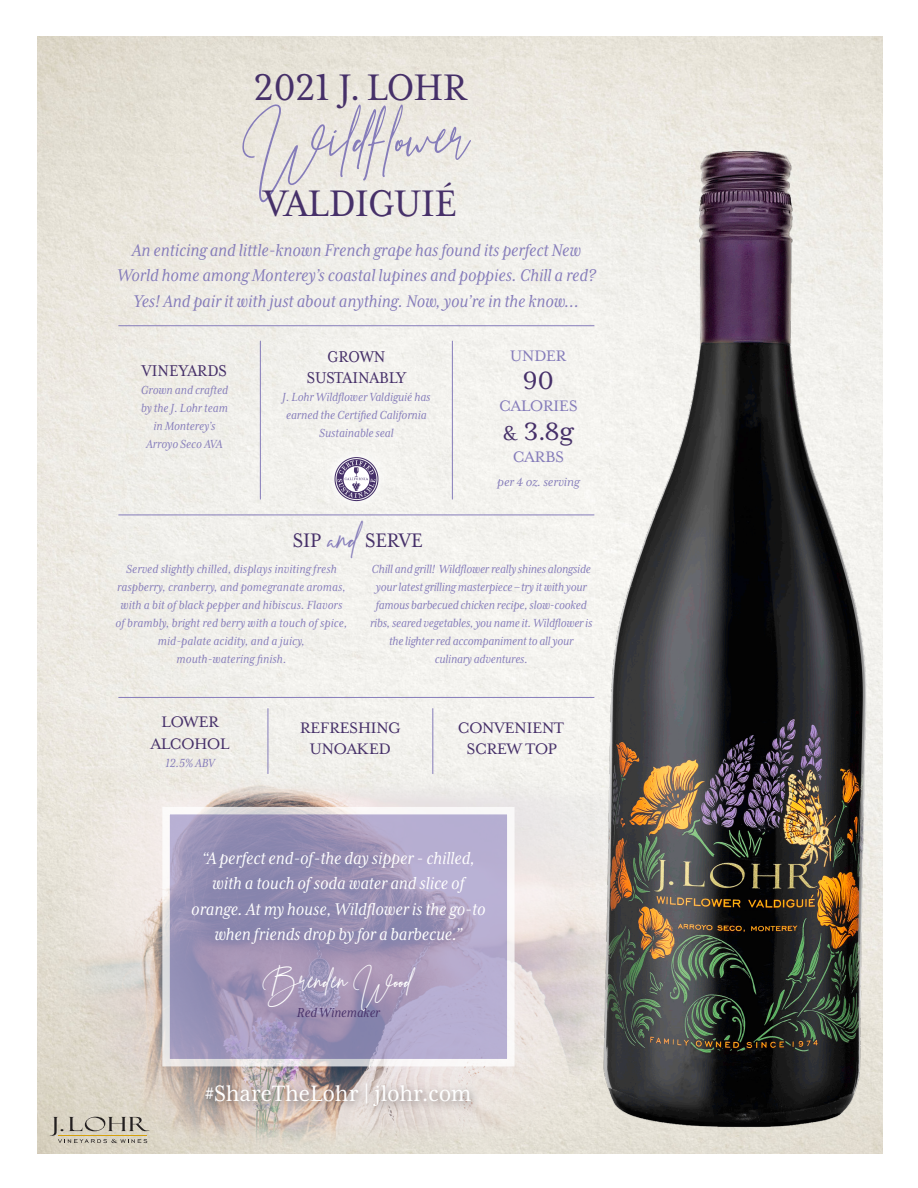
<style>
.page{position:relative;width:918px;height:1188px;background:#fff}
.page>*{position:absolute;margin:0;border:0;box-sizing:border-box;transform-origin:0 0}
.t1{font:71.7px "Prestige Signature Script Demo";color:#857cba}
.t2{font:42.45px "Mrs Eaves XL Serif Nar OT";color:#463069}
.t3{font:33.9px "Prestige Signature Script Demo";color:#fff}
.t4{font:28.65px "Mrs Eaves XL Serif OT";color:#463069}
.t5{font:25.5px "Mrs Eaves XL Serif Nar OT";color:#fff}
.t6{font:22.5px "Mrs Eaves XL Serif Nar OT";color:#463069}
.t7{font:italic 19.5px/25.5px "Mrs Eaves XL Serif Nar OT";color:#857cba;text-align:center}
.t8{font:italic 19.5px/25.5px "Mrs Eaves XL Serif Nar OT";color:#fff;text-align:center}
.t9{font:18px "Mrs Eaves XL Serif Nar OT";color:#463069}
.t10{font:17.55px "Mrs Eaves XL Serif OT";color:#463069}
.t11{font:17.55px "Mrs Eaves XL Serif OT";color:#857cba}
.t12{font:italic 15px "Mrs Eaves XL Serif Nar OT";color:#463069}
.t13{font:italic 13.5px/18px "Mrs Eaves XL Serif Nar OT";color:#857cba;text-align:center}
.t14{font:italic 13.5px "Mrs Eaves XL Serif OT";color:#857cba}
.s1{font-size:23.1px}
.s2{font-family:"Prestige Signature Script Demo";font-size:45px;color:#857cba}
.s3{font-size:22.5px}
</style>
<div class="page">
<img style="left:38px;top:37px;width:844px;height:1116px">
<img style="left:58px;top:773px;width:532px;height:380px">
<svg style="left:162px;top:807px;width:353px;height:259px;background:#a9a0c1"></svg>
<div style="left:201px;top:1079px;width:279px;height:38px;background:#231f20;opacity:.52"></div>
<img style="left:590px;top:148px;width:284px;height:1006px">
<div style="left:322px;top:444px;width:69px;height:70px;background:#f4f3ef"></div>
<img style="left:331px;top:453px;width:51px;height:51px">
<hr style="left:118px;top:325px;width:476px;height:1px;background:#857cba">
<hr style="left:118px;top:515px;width:476px;height:1px;background:#857cba">
<hr style="left:118px;top:697px;width:476px;height:1px;background:#857cba">
<hr style="left:260px;top:341px;width:1px;height:158px;background:#857cba">
<hr style="left:452px;top:341px;width:1px;height:158px;background:#857cba">
<hr style="left:268px;top:708px;width:1px;height:66px;background:#857cba">
<hr style="left:432px;top:708px;width:1px;height:66px;background:#857cba">
<svg style="left:50px;top:1117px;width:99px;height:26px;background:#bdb7a9"></svg>
<hr style="left:58px;top:1135px;width:89px;height:1px;background:#d4a00c">
<p class="t2" style="left:254px;top:64px;width:215px">2021 J. LOHR</p>
<p class="t1" style="left:243px;top:85px;width:228px">Wildflower</p>
<p class="t2" style="left:264px;top:180px;width:194px">VALDIGUIÉ</p>
<p class="t7" style="left:117px;top:237px;width:480px">An enticing and little-known French grape has found its perfect New<br>World home among Monterey’s coastal lupines and poppies. Chill a red?<br>Yes! And pair it with just about anything. Now, you’re in the know…</p>
<p class="t9" style="left:327px;top:346px;width:60px">GROWN</p>
<p class="t9" style="left:307px;top:368px;width:101px">SUSTAINABLY</p>
<p class="t13" style="left:282px;top:388px;width:150px">J. Lohr Wildflower Valdiguié has earned the Certified California<br>Sustainable seal</p>
<p class="t11" style="left:510px;top:346px;width:58px">UNDER</p>
<p class="t4" style="left:523px;top:365px;width:32px">90</p>
<p class="t11" style="left:499px;top:397px;width:80px">CALORIES</p>
<p class="t4" style="left:503px;top:416px;width:72px"><span class="s1">&amp;</span> 3.8g</p>
<p class="t11" style="left:513px;top:447px;width:52px">CARBS</p>
<p class="t14" style="left:497px;top:475px;width:84px">per 4 oz. serving</p>
<p class="t9" style="left:142px;top:361px;width:86px">VINEYARDS</p>
<p class="t13" style="left:141px;top:381px;width:89px">Grown and crafted</p>
<p class="t13" style="left:141px;top:399px;width:88px">by the J. Lohr team in Monterey’s<br>Arroyo Seco AVA</p>
<p class="t6" style="left:293px;top:528px;width:131px">SIP <span class="s2">and</span> SERVE</p>
<p class="t13" style="left:116px;top:560px;width:233px">Served slightly chilled, displays inviting fresh raspberry, cranberry, and pomegranate aromas, with a bit of black pepper and hibiscus. Flavors of brambly, bright red berry with a touch of spice, mid-palate acidity, and a juicy,<br>mouth-watering finish.</p>
<p class="t13" style="left:370px;top:560px;width:224px">Chill and grill! Wildflower really shines alongside your latest grilling masterpiece – try it with your famous barbecued chicken recipe, slow-cooked ribs, seared vegetables, you name it. Wildflower is the lighter red accompaniment to all your culinary adventures.</p>
<p class="t10" style="left:162px;top:713px;width:59px">LOWER</p>
<p class="t10" style="left:151px;top:734px;width:80px">ALCOHOL</p>
<p class="t13" style="left:166px;top:754px;width:51px">12.5% ABV</p>
<p class="t10" style="left:300px;top:718px;width:102px">REFRESHING</p>
<p class="t10" style="left:310px;top:739px;width:83px">UNOAKED</p>
<p class="t10" style="left:458px;top:718px;width:108px">CONVENIENT</p>
<p class="t10" style="left:467px;top:739px;width:92px">SCREW TOP</p>
<p class="t8" style="left:191px;top:845px;width:296px">“A perfect end-of-the day sipper - chilled, with a touch of soda water and slice of orange. At my house, Wildflower is the go-to when friends drop by for a barbecue.”</p>
<p class="t3" style="left:263px;top:956px;width:152px">Brenden Wood</p>
<p class="t12" style="left:297px;top:1005px;width:85px">Red Winemaker</p>
<p class="t5" style="left:205px;top:1080px;width:268px"><span class="s3">#</span>ShareTheLohr | jlohr.com</p>
</div>
